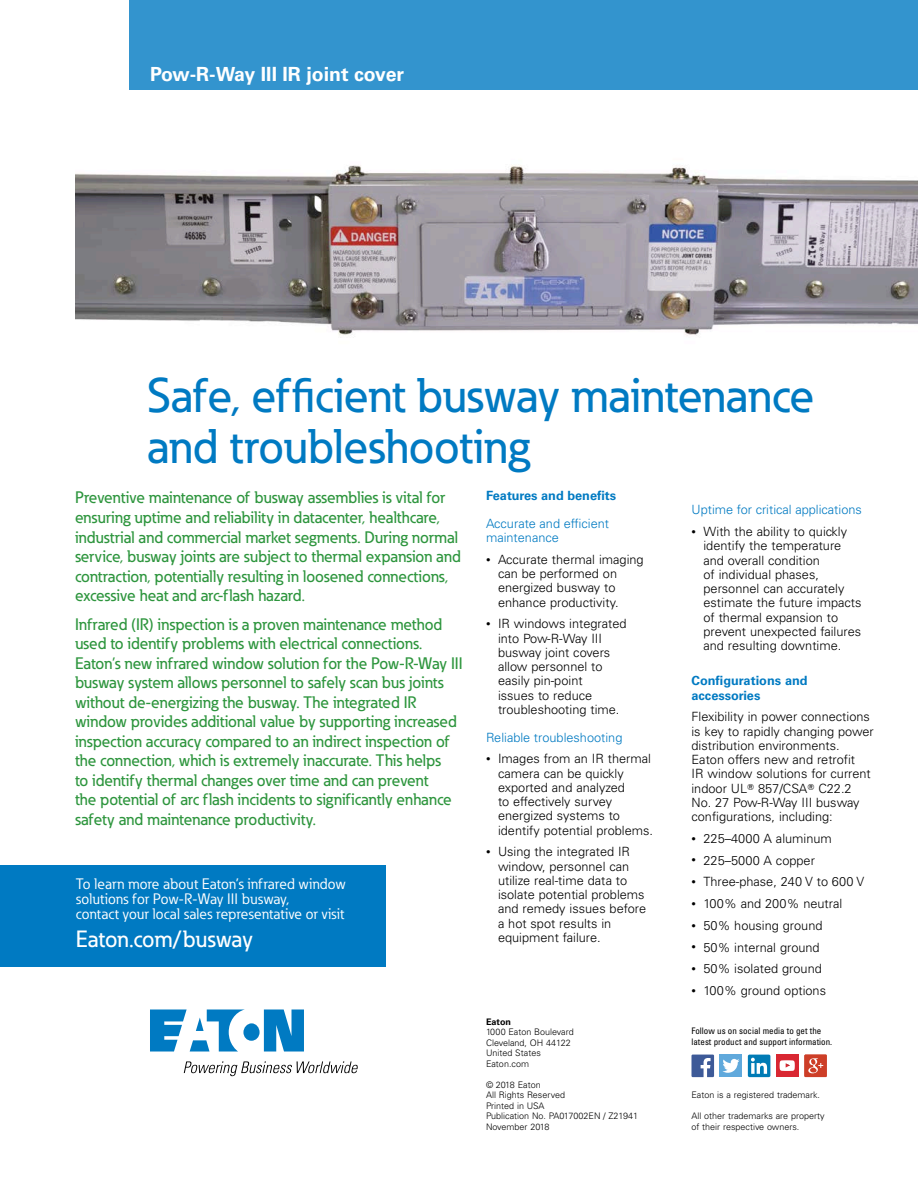
<style>
.page{position:relative;width:918px;height:1188px;background:#fff}
.page>*{position:absolute;margin:0;border:0;box-sizing:border-box;transform-origin:0 0}
.t1{font:500 48px/51px "Eaton";letter-spacing:-.005em;color:#007ac2}
.t2{font:500 23.25px "Eaton";color:#fff}
.t3{font:700 19.5px "Univers LT Std";color:#fff}
.t4{font:500 16.5px/19.5px "Eaton";letter-spacing:-.005em;color:#2d953d}
.t5{font:15px/15px "Eaton";letter-spacing:.01em;color:#fff}
.t6{font:300 12.75px/14.2px "Univers LT Std";color:#000}
.t7{font:300 12.75px/14.2px "Univers LT Std";color:#007ac2}
.t8{font:700 12.75px/14.2px "Univers LT Std";color:#007ac2}
.t9{font:300 9px/10.5px "Univers LT Std";color:#000}
.t10{font:condensed 9px/10.5px "Univers LT Std";color:#000}
.t11{font:700 9px "Univers LT Std";color:#000}
.s1{font-size:9px}
.s2{font-family:"Universal Newswith Comm Pi";font-weight:400}
</style>
<div class="page">
<img style="left:75px;top:165px;width:843px;height:171px">
<div style="left:0;top:865px;width:386px;height:102px;background:#007ac2"></div>
<div style="left:129px;top:0;width:789px;height:90px;background:#3394ce"></div>
<div style="left:776px;top:1055px;width:23px;height:22px;background:#d92732"></div>
<div style="left:720px;top:1055px;width:22px;height:22px;background:#60a9dc"></div>
<svg style="left:692px;top:1055px;width:22px;height:22px"></svg>
<svg style="left:722px;top:1059px;width:18px;height:14px"></svg>
<div style="left:748px;top:1055px;width:22px;height:22px;background:#007bb5;border-radius:2px"></div>
<svg style="left:751px;top:1058px;width:16px;height:16px"></svg>
<svg style="left:804px;top:1055px;width:23px;height:22px"></svg>
<img style="left:808px;top:1058px;width:10px;height:15px">
<svg style="left:780px;top:1060px;width:15px;height:11px"></svg>
<svg style="left:150px;top:1010px;width:154px;height:42px"></svg>
<svg style="left:184px;top:1061px;width:174px;height:15px"></svg>
<h3 class="t3" style="left:150px;top:63px;width:256px">Pow-R-Way III IR joint cover</h3>
<h1 class="t1" style="left:147px;top:369px;width:669px">Safe, efficient busway maintenance and troubleshooting</h1>
<p class="t8" style="left:486px;top:489px;width:132px">Features and benefits</p>
<p class="t7" style="left:486px;top:516px;width:125px">Accurate and efficient maintenance</p>
<p class="t6" style="left:498px;top:552px;width:147px;text-indent:-12px"><span class="s1">•</span> Accurate thermal imaging can be performed on energized busway to enhance productivity.</p>
<p class="t6" style="left:498px;top:617px;width:130px;text-indent:-12px"><span class="s1">•</span> IR windows integrated into Pow-R-Way III busway joint covers allow personnel to easily pin-point<br>issues to reduce troubleshooting time.</p>
<p class="t7" style="left:486px;top:730px;width:138px">Reliable troubleshooting</p>
<p class="t6" style="left:498px;top:752px;width:157px;text-indent:-12px"><span class="s1">•</span> Images from an IR thermal camera can be quickly exported and analyzed<br>to effectively survey energized systems to identify potential problems.</p>
<p class="t6" style="left:498px;top:845px;width:150px;text-indent:-12px"><span class="s1">•</span> Using the integrated IR window, personnel can utilize real-time data to isolate potential problems and remedy issues before a hot spot results in equipment failure.</p>
<p class="t4" style="left:75px;top:488px;width:387px">Preventive maintenance of busway assemblies is vital for ensuring uptime and reliability in datacenter, healthcare, industrial and commercial market segments. During normal service, busway joints are subject to thermal expansion and contraction, potentially resulting in loosened connections, excessive heat and arc-flash hazard.</p>
<p class="t4" style="left:75px;top:614px;width:389px">Infrared (IR) inspection is a proven maintenance method used to identify problems with electrical connections.<br>Eaton’s new infrared window solution for the Pow-R-Way III busway system allows personnel to safely scan bus joints without de-energizing the busway. The integrated IR window provides additional value by supporting increased inspection accuracy compared to an indirect inspection of the connection, which is extremely inaccurate. This helps<br>to identify thermal changes over time and can prevent<br>the potential of arc flash incidents to significantly enhance safety and maintenance productivity.</p>
<p class="t7" style="left:691px;top:503px;width:172px">Uptime for critical applications</p>
<p class="t6" style="left:704px;top:524px;width:160px;text-indent:-12px"><span class="s1">•</span> With the ability to quickly identify the temperature and overall condition<br>of individual phases, personnel can accurately estimate the future impacts of thermal expansion to prevent unexpected failures and resulting downtime.</p>
<p class="t8" style="left:692px;top:674px;width:118px">Configurations and accessories</p>
<p class="t6" style="left:692px;top:710px;width:184px">Flexibility in power connections is key to rapidly changing power distribution environments.<br>Eaton offers new and retrofit<br>IR window solutions for current indoor UL<span class="s2">T</span> 857/CSA<span class="s2">T</span> C22.2<br>No. 27 Pow-R-Way III busway configurations, including:</p>
<p class="t6" style="left:692px;top:831px;width:142px"><span class="s1">•</span> 225–4000 A aluminum</p>
<p class="t6" style="left:692px;top:853px;width:125px"><span class="s1">•</span> 225–5000 A copper</p>
<p class="t6" style="left:692px;top:875px;width:174px"><span class="s1">•</span> Three-phase, 240 V to 600 V</p>
<p class="t6" style="left:692px;top:896px;width:152px"><span class="s1">•</span> 100% and 200% neutral</p>
<p class="t6" style="left:692px;top:918px;width:133px"><span class="s1">•</span> 50% housing ground</p>
<p class="t6" style="left:692px;top:940px;width:130px"><span class="s1">•</span> 50% internal ground</p>
<p class="t6" style="left:692px;top:962px;width:132px"><span class="s1">•</span> 50% isolated ground</p>
<p class="t6" style="left:692px;top:983px;width:136px"><span class="s1">•</span> 100% ground options</p>
<p class="t5" style="left:76px;top:876px;width:271px">To learn more about Eaton’s infrared window solutions for Pow-R-Way III busway,<br>contact your local sales representative or visit</p>
<h2 class="t2" style="left:76px;top:924px;width:179px">Eaton.com/busway</h2>
<p class="t11" style="left:486px;top:1016px;width:27px">Eaton</p>
<p class="t9" style="left:486px;top:1027px;width:89px">1000 Eaton Boulevard<br>Cleveland, OH 44122<br>United States<br>Eaton.com</p>
<p class="t9" style="left:486px;top:1079px;width:154px">© 2018 Eaton<br>All Rights Reserved<br>Printed in USA<br>Publication No. PA017002EN / Z21941<br>November 2018</p>
<p class="t10" style="left:692px;top:1026px;width:142px">Follow us on social media to get the latest product and support information.</p>
<p class="t9" style="left:692px;top:1090px;width:130px">Eaton is a registered trademark.</p>
<p class="t9" style="left:692px;top:1111px;width:135px">All other trademarks are property of their respective owners.</p>
</div>
